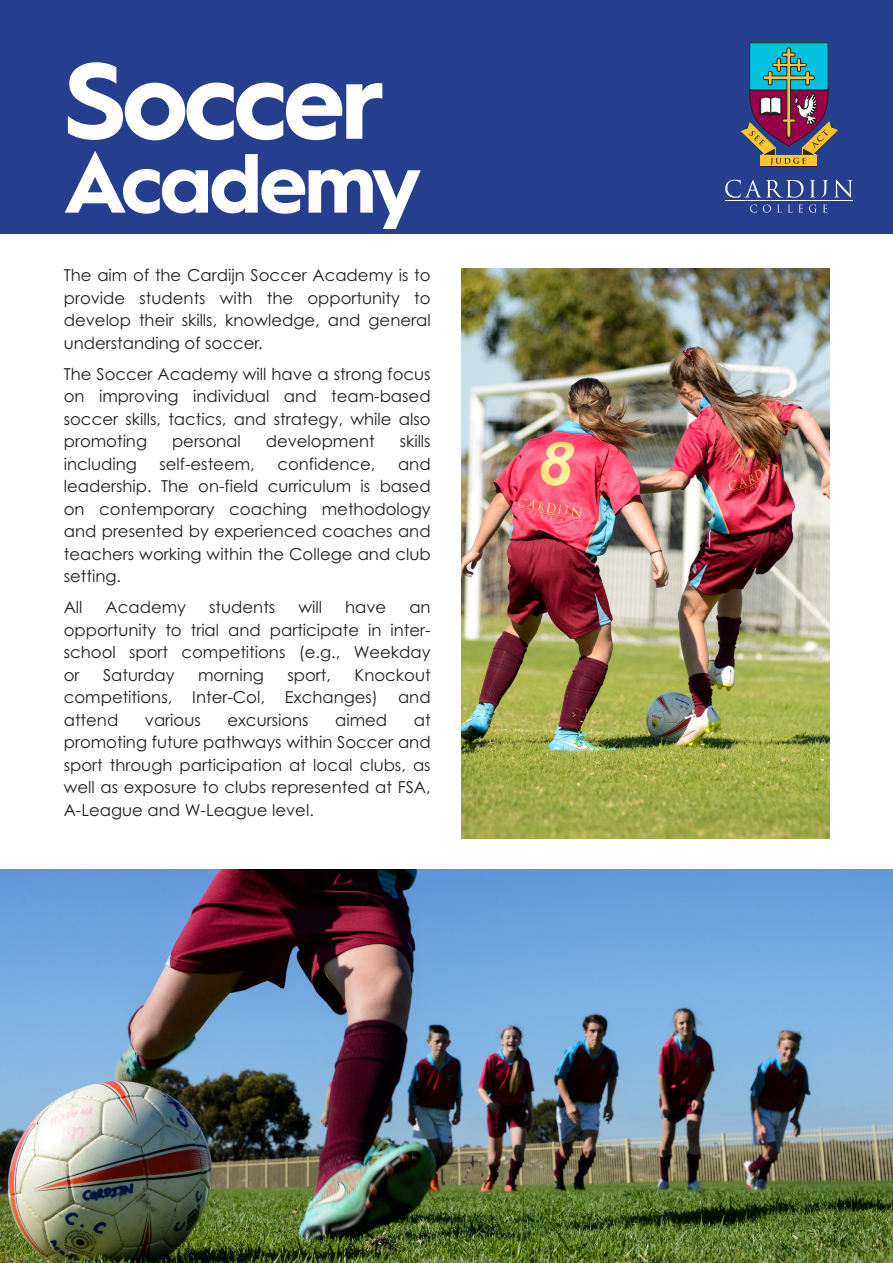
<style>
.page{position:relative;width:893px;height:1263px;background:#fff}
.page>*{position:absolute;margin:0;border:0;box-sizing:border-box;transform-origin:0 0}
.t1{font:700 108px "Hurme Geometric Sans 1";letter-spacing:-.04em;color:#fff}
.t2{font:700 84px "Hurme Geometric Sans 1";letter-spacing:-.035em;color:#fff}
.t3{font:16.5px/22.5px "Century Gothic Pro";color:#231f20;text-align:justify}
</style>
<div class="page">
<div style="left:0;top:0;width:893px;height:234px;background:#253f8e"></div>
<div style="left:750px;top:43px;width:78px;height:47px;background:#00c2df"></div>
<div style="left:761px;top:155px;width:56px;height:12px;background:#241f21"></div>
<svg style="left:741px;top:48px;width:97px;height:118px"></svg>
<hr style="left:761px;top:167px;width:56px;height:1px;background:#241f21">
<svg style="left:725px;top:180px;width:78px;height:18px"></svg>
<svg style="left:810px;top:180px;width:18px;height:18px"></svg>
<svg style="left:834px;top:180px;width:18px;height:18px"></svg>
<svg style="left:750px;top:205px;width:7px;height:8px"></svg>
<svg style="left:763px;top:205px;width:8px;height:8px"></svg>
<svg style="left:777px;top:205px;width:5px;height:7px"></svg>
<svg style="left:809px;top:205px;width:8px;height:8px"></svg>
<svg style="left:799px;top:205px;width:4px;height:7px"></svg>
<svg style="left:788px;top:205px;width:2px;height:7px"></svg>
<svg style="left:823px;top:205px;width:4px;height:7px"></svg>
<hr style="left:725px;top:200px;width:127px;height:1px;background:#fff">
<img style="left:0;top:870px;width:893px;height:393px">
<img style="left:461px;top:269px;width:368px;height:570px">
<p class="t1" style="left:64px;top:25px;width:323px">Soccer</p>
<p class="t2" style="left:64px;top:124px;width:359px">Academy</p>
<p class="t3" style="left:64px;top:264px;width:368px">The aim of the Cardijn Soccer Academy is to provide students with the opportunity to develop their skills, knowledge, and general understanding of soccer.</p>
<p class="t3" style="left:64px;top:362px;width:368px">The Soccer Academy will have a strong focus on improving individual and team-based soccer skills, tactics, and strategy, while also promoting</p>
<p class="t3" style="left:172px;top:430px;width:70px">personal</p>
<p class="t3" style="left:266px;top:430px;width:111px">development</p>
<p class="t3" style="left:400px;top:430px;width:32px">skills</p>
<p class="t3" style="left:64px;top:452px;width:75px">including</p>
<p class="t3" style="left:159px;top:452px;width:97px">self-esteem,</p>
<p class="t3" style="left:277px;top:452px;width:100px">confidence,</p>
<p class="t3" style="left:64px;top:452px;width:368px;text-indent:334px">and leadership. The on-field curriculum is based on contemporary coaching methodology and presented by experienced coaches and teachers working within the College and club setting.</p>
<p class="t3" style="left:64px;top:596px;width:20px">All</p>
<p class="t3" style="left:106px;top:596px;width:82px">Academy</p>
<p class="t3" style="left:209px;top:596px;width:68px">students</p>
<p class="t3" style="left:298px;top:596px;width:25px">will</p>
<p class="t3" style="left:345px;top:596px;width:43px">have</p>
<p class="t3" style="left:64px;top:596px;width:368px;text-indent:346px">an opportunity to trial and participate in inter&shy;school sport competitions (e.g., Weekday or</p>
<p class="t3" style="left:103px;top:663px;width:73px">Saturday</p>
<p class="t3" style="left:198px;top:663px;width:67px">morning</p>
<p class="t3" style="left:287px;top:663px;width:45px">sport,</p>
<p class="t3" style="left:64px;top:663px;width:368px;text-indent:291px">Knockout competitions, Inter-Col, Exchanges) and attend</p>
<p class="t3" style="left:145px;top:708px;width:57px">various</p>
<p class="t3" style="left:227px;top:708px;width:83px">excursions</p>
<p class="t3" style="left:335px;top:708px;width:54px">aimed</p>
<p class="t3" style="left:64px;top:708px;width:368px;text-indent:350px">at promoting future pathways within Soccer and sport through participation at local clubs, as well as exposure to clubs represented at FSA, A-League and W-League level.</p>
</div>
